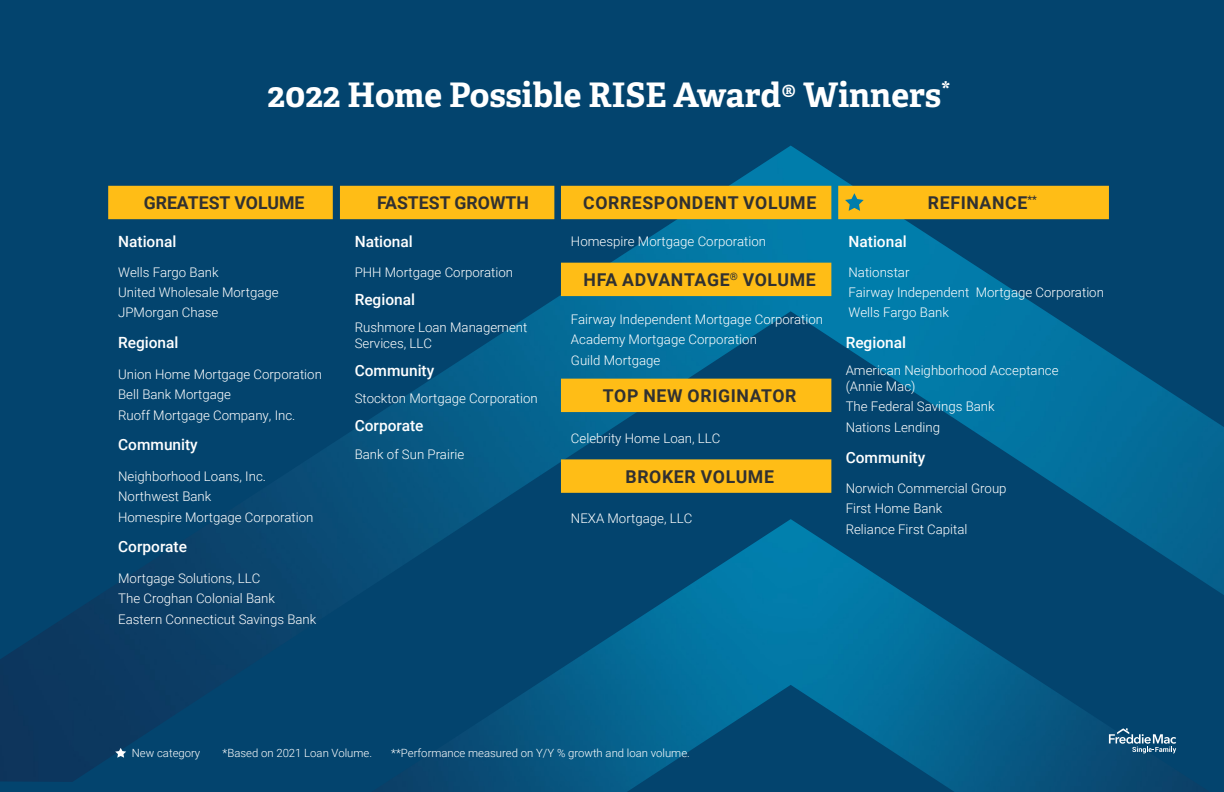
<style>
.page{position:relative;width:1224px;height:792px;background:#03446e}
.page>*{position:absolute;margin:0;border:0;box-sizing:border-box;transform-origin:0 0}
.t1{font:700 33.8px "Adelle";color:#fff}
.t2{font:700 17.7px "Roboto";letter-spacing:.035em;color:#313131}
.t3{font:700 17.7px "Roboto";color:#313131}
.t4{font:500 15.5px "Roboto";color:#fff}
.t5{font:300 13.3px/15.5px "Roboto";color:#fff}
.t6{font:300 11.3px "Roboto";color:#fff}
</style>
<div class="page">
<img style="left:515px;top:782px;width:552px;height:10px">
<img style="left:0;top:146px;width:1224px;height:636px">
<svg style="left:1109px;top:728px;width:67px;height:25px"></svg>
<div style="left:108px;top:186px;width:225px;height:33px;background:#ffbd16"></div>
<div style="left:340px;top:186px;width:214px;height:33px;background:#ffbd16"></div>
<div style="left:561px;top:186px;width:270px;height:33px;background:#ffbd16"></div>
<svg style="left:561px;top:263px;width:270px;height:230px"></svg>
<div style="left:838px;top:186px;width:271px;height:33px;background:#ffbd16"></div>
<svg style="left:115px;top:748px;width:11px;height:10px"></svg>
<p class="t1" style="left:268px;top:74px;width:685px">2022 Home Possible RISE Award® Winners<sup>*</sup></p>
<p class="t3" style="left:144px;top:191px;width:162px">GREATEST VOLUME</p>
<p class="t4" style="left:118px;top:231px;width:60px">National</p>
<p class="t5" style="left:118px;top:264px;width:102px">Wells Fargo Bank</p>
<p class="t5" style="left:118px;top:284px;width:162px">United Wholesale Mortgage</p>
<p class="t5" style="left:118px;top:304px;width:102px">JPMorgan Chase</p>
<p class="t4" style="left:118px;top:331px;width:62px">Regional</p>
<p class="t5" style="left:118px;top:366px;width:205px">Union Home Mortgage Corporation</p>
<p class="t5" style="left:118px;top:386px;width:114px">Bell Bank Mortgage</p>
<p class="t5" style="left:118px;top:407px;width:179px">Ruoff Mortgage Company, Inc.</p>
<p class="t4" style="left:118px;top:433px;width:81px">Community</p>
<p class="t5" style="left:118px;top:468px;width:149px">Neighborhood Loans, Inc.</p>
<p class="t5" style="left:118px;top:488px;width:95px">Northwest Bank</p>
<p class="t5" style="left:118px;top:509px;width:197px">Homespire Mortgage Corporation</p>
<p class="t4" style="left:118px;top:535px;width:70px">Corporate</p>
<p class="t5" style="left:118px;top:570px;width:144px">Mortgage Solutions, LLC</p>
<p class="t5" style="left:118px;top:590px;width:158px">The Croghan Colonial Bank</p>
<p class="t5" style="left:118px;top:611px;width:200px">Eastern Connecticut Savings Bank</p>
<p class="t3" style="left:377px;top:191px;width:153px">FASTEST GROWTH</p>
<p class="t4" style="left:355px;top:231px;width:60px">National</p>
<p class="t5" style="left:355px;top:264px;width:160px">PHH Mortgage Corporation</p>
<p class="t4" style="left:355px;top:288px;width:62px">Regional</p>
<p class="t5" style="left:355px;top:320px;width:174px">Rushmore Loan Management<br>Services, LLC</p>
<p class="t4" style="left:355px;top:359px;width:81px">Community</p>
<p class="t5" style="left:355px;top:391px;width:185px">Stockton Mortgage Corporation</p>
<p class="t4" style="left:355px;top:415px;width:70px">Corporate</p>
<p class="t5" style="left:355px;top:446px;width:111px">Bank of Sun Prairie</p>
<p class="t2" style="left:583px;top:191px;width:235px">CORRESPONDENT VOLUME</p>
<p class="t5" style="left:571px;top:233px;width:197px">Homespire Mortgage Corporation</p>
<p class="t2" style="left:584px;top:267px;width:234px">HFA ADVANTAGE<sup>®</sup> VOLUME</p>
<p class="t5" style="left:571px;top:311px;width:254px">Fairway Independent Mortgage Corporation</p>
<p class="t5" style="left:571px;top:331px;width:187px">Academy Mortgage Corporation</p>
<p class="t5" style="left:571px;top:352px;width:91px">Guild Mortgage</p>
<p class="t2" style="left:603px;top:383px;width:195px">TOP NEW ORIGINATOR</p>
<p class="t5" style="left:571px;top:430px;width:151px">Celebrity Home Loan, LLC</p>
<p class="t2" style="left:626px;top:464px;width:150px">BROKER VOLUME</p>
<p class="t5" style="left:571px;top:510px;width:123px">NEXA Mortgage, LLC</p>
<p class="t2" style="left:928px;top:191px;width:111px">REFINANCE<sup>**</sup></p>
<p class="t4" style="left:849px;top:231px;width:60px">National</p>
<p class="t5" style="left:849px;top:264px;width:62px">Nationstar</p>
<p class="t5" style="left:849px;top:284px;width:257px">Fairway Independent Mortgage Corporation</p>
<p class="t5" style="left:849px;top:304px;width:102px">Wells Fargo Bank</p>
<p class="t4" style="left:846px;top:331px;width:62px">Regional</p>
<p class="t5" style="left:846px;top:362px;width:214px">American Neighborhood Acceptance (Annie Mac)</p>
<p class="t5" style="left:846px;top:398px;width:151px">The Federal Savings Bank</p>
<p class="t5" style="left:846px;top:419px;width:96px">Nations Lending</p>
<p class="t4" style="left:846px;top:447px;width:81px">Community</p>
<p class="t5" style="left:846px;top:480px;width:162px">Norwich Commercial Group</p>
<p class="t5" style="left:846px;top:500px;width:98px">First Home Bank</p>
<p class="t5" style="left:846px;top:521px;width:123px">Reliance First Capital</p>
<p class="t6" style="left:132px;top:745px;width:70px">New category</p>
<p class="t6" style="left:223px;top:745px;width:151px">*Based on 2021 Loan Volume.</p>
<p class="t6" style="left:391px;top:745px;width:300px">**Performance measured on Y/Y % growth and loan volume.</p>
</div>
